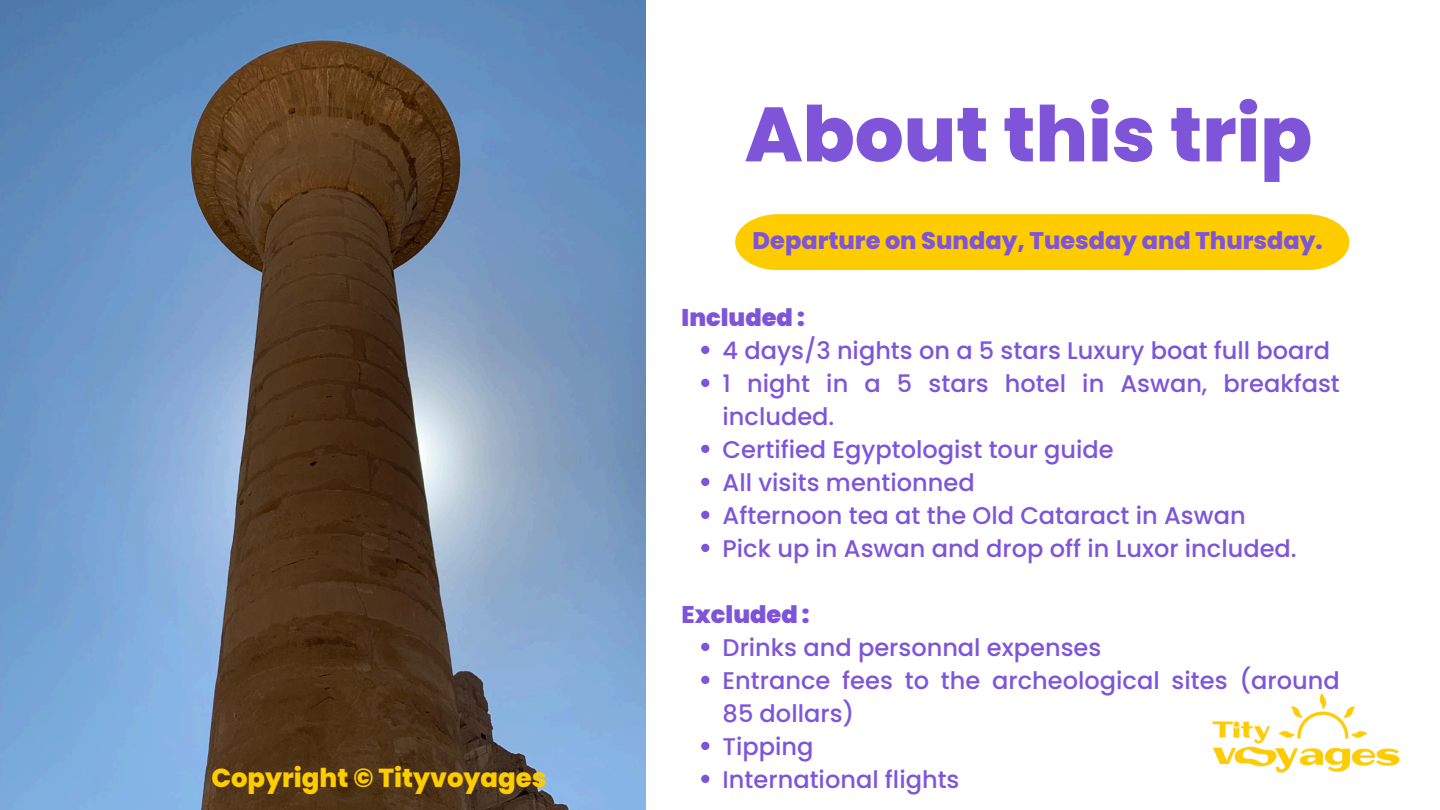
<style>
.page{position:relative;width:1440px;height:810px;background:#fff}
.page>*{position:absolute;margin:0;border:0;box-sizing:border-box;transform-origin:0 0}
.t1{font:800 76.7px "Poppins";color:#7e55d9}
.t2{font:800 26px "Poppins";color:#fc0}
.t3{font:500 24.1px/33px "Poppins";color:#7e55d9}
.t4{font:900 24.1px "Poppins";color:#7e55d9}
.t5{font:800 24px "Poppins";color:#7e55d9}
.s1{font-weight:800}
</style>
<div class="page">
<img style="left:0;top:0;width:646px;height:810px">
<div style="left:735px;top:214px;width:614px;height:56px;background:#fc0"></div>
<svg style="left:701px;top:346px;width:8px;height:8px"></svg>
<svg style="left:701px;top:379px;width:8px;height:8px"></svg>
<svg style="left:701px;top:445px;width:8px;height:8px"></svg>
<svg style="left:701px;top:478px;width:8px;height:8px"></svg>
<svg style="left:701px;top:511px;width:8px;height:8px"></svg>
<svg style="left:701px;top:544px;width:8px;height:8px"></svg>
<svg style="left:701px;top:643px;width:8px;height:8px"></svg>
<svg style="left:701px;top:676px;width:8px;height:8px"></svg>
<svg style="left:701px;top:742px;width:8px;height:8px"></svg>
<svg style="left:701px;top:775px;width:8px;height:8px"></svg>
<img style="left:1212px;top:693px;width:188px;height:80px">
<p class="t2" style="left:211px;top:760px;width:337px">Copyright © Tityvoyages</p>
<p class="t1" style="left:745px;top:81px;width:569px">About this trip</p>
<h2 class="t5" style="left:753px;top:224px;width:572px">Departure on Sunday, Tuesday and Thursday.</h2>
<h1 class="t4" style="left:682px;top:300px;width:125px">Included :</h1>
<h2 class="t3" style="left:723px;top:334px;width:609px">4 days/3 nights on a 5 stars Luxury boat full board</h2>
<h2 class="t3" style="left:723px;top:367px;width:619px">1 night in a 5 stars hotel in Aswan, breakfast included.</h2>
<p class="t3" style="left:723px;top:433px;width:393px">Certified Egyptologist tour guide</p>
<p class="t3" style="left:723px;top:466px;width:254px">All visits mentionned</p>
<p class="t3" style="left:723px;top:499px;width:525px">Afternoon tea at the Old Cataract in Aswan</p>
<p class="t3" style="left:723px;top:532px;width:576px">Pick up in Aswan and drop off in Luxor included.</p>
<p class="t4" style="left:682px;top:597px;width:129px"><span class="s1">E</span>xcluded :</p>
<p class="t3" style="left:723px;top:631px;width:380px">Drinks and personnal expenses</p>
<h2 class="t3" style="left:723px;top:664px;width:619px">Entrance fees to the archeological sites (around<br>85 dollars)</h2>
<p class="t3" style="left:723px;top:730px;width:92px">Tipping</p>
<p class="t3" style="left:723px;top:763px;width:238px">International flights</p>
</div>
